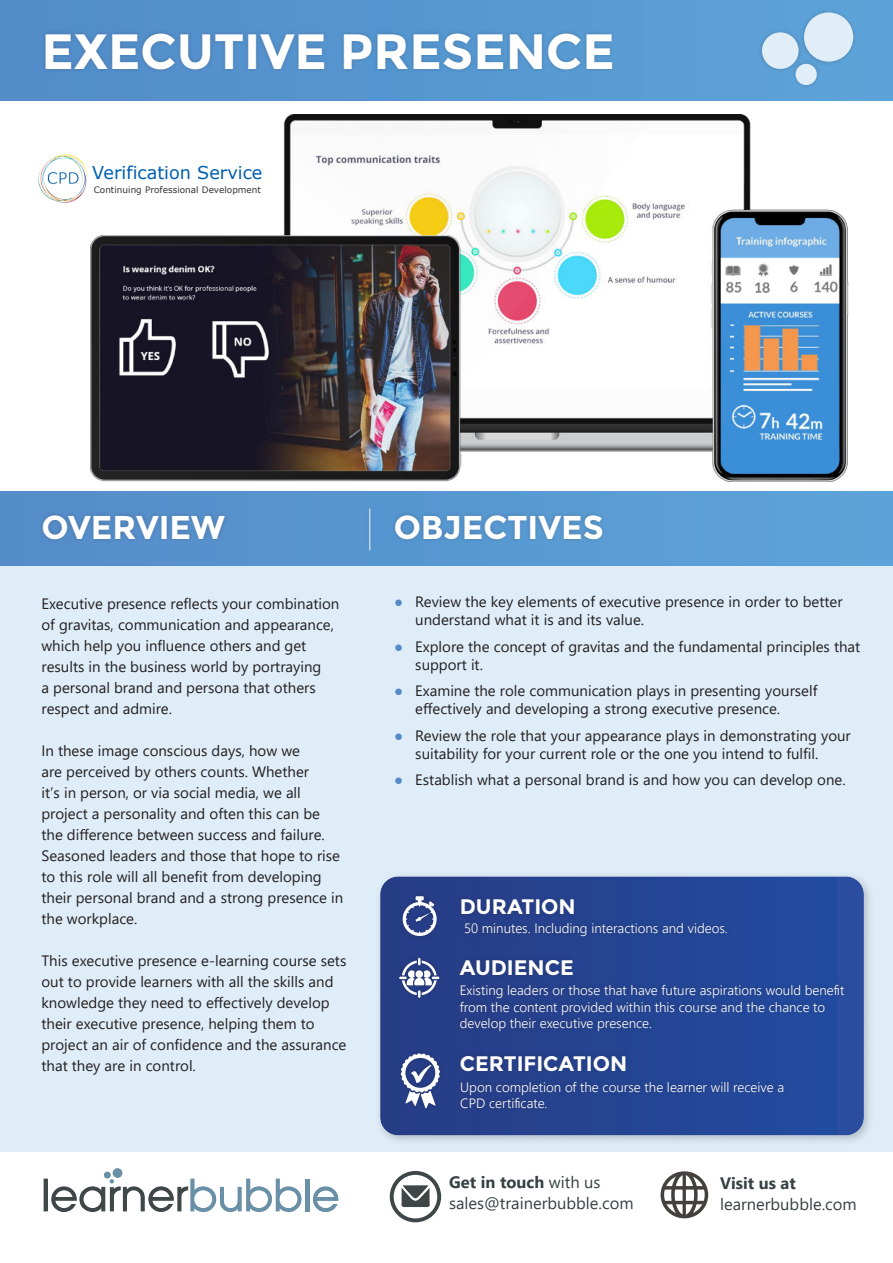
<style>
.page{position:relative;width:893px;height:1263px;background:#fff}
.page>*{position:absolute;margin:0;border:0;box-sizing:border-box;transform-origin:0 0}
.t1{font:700 49.5px "Montserrat";color:#fff}
.t2{font:700 33px "Montserrat";color:#fff}
.t3{font:700 21px "Montserrat";color:#fff}
.t4{font:17.7px "Verdana";color:#005faf}
.t5{font:16.5px/21px "Segoe UI";color:#364144}
.t6{font:700 16.5px "Segoe UI";color:#364144}
.t7{font:15px/21px "Segoe UI";color:#231f20}
.t8{font:300 13.5px/16.5px "Segoe UI";color:#fff}
.t9{font:8.85px "Verdana";color:#353535}
.s1{font-weight:100;font-size:45px}
.s2{font-weight:300;color:#558ac8}
.s3{font-weight:700}
</style>
<div class="page">
<hr style="left:305px;top:1178px;width:4px;height:33px;background:#6990a7">
<div style="left:113px;top:1168px;width:9px;height:10px;background:#6990a7;border-radius:50%"></div>
<svg style="left:313px;top:1186px;width:26px;height:26px"></svg>
<svg style="left:44px;top:1178px;width:258px;height:34px"></svg>
<div style="left:104px;top:1171px;width:7px;height:7px;background:#6990a7;border-radius:50%"></div>
<svg style="left:392px;top:1173px;width:47px;height:47px"></svg>
<div style="left:390px;top:1171px;width:51px;height:51px;border:4px solid #3e4648;border-radius:50%"></div>
<svg style="left:402px;top:1185px;width:28px;height:22px"></svg>
<svg style="left:661px;top:1171px;width:47px;height:47px"></svg>
<div style="left:0;top:565px;width:893px;height:587px;background:#dfedf8"></div>
<div style="left:375px;top:871px;width:500px;height:276px;background:#231f20;opacity:.23"></div>
<svg style="left:380px;top:876px;width:484px;height:259px;background:#264695"></svg>
<div style="left:456px;top:1077px;width:331px;height:35px;background:#231f20;opacity:.18"></div>
<div style="left:456px;top:1051px;width:174px;height:24px;background:#263e85"></div>
<div style="left:456px;top:980px;width:392px;height:56px;background:#231f20;opacity:.18"></div>
<div style="left:456px;top:955px;width:122px;height:25px;background:#263d83"></div>
<div style="left:461px;top:919px;width:270px;height:22px;background:#25428c"></div>
<div style="left:457px;top:895px;width:122px;height:24px;background:#263e84"></div>
<div style="left:395px;top:953px;width:49px;height:49px;background:#263d87"></div>
<svg style="left:399px;top:958px;width:40px;height:40px"></svg>
<div style="left:397px;top:1049px;width:47px;height:63px;background:#263d86"></div>
<svg style="left:401px;top:1053px;width:39px;height:55px"></svg>
<div style="left:398px;top:891px;width:43px;height:49px;background:#263d86"></div>
<svg style="left:403px;top:896px;width:34px;height:40px"></svg>
<div style="left:0;top:492px;width:893px;height:73px;background:#5899d2"></div>
<div style="left:39px;top:510px;width:190px;height:33px;background:#231f20;opacity:.23"></div>
<div style="left:391px;top:510px;width:215px;height:33px;background:#231f20;opacity:.23"></div>
<div style="left:365px;top:505px;width:9px;height:50px;background:#5593cb"></div>
<img style="left:90px;top:115px;width:758px;height:367px">
<img style="left:38px;top:154px;width:50px;height:49px">
<div style="left:0;top:0;width:893px;height:101px;background:#5798d2"></div>
<div style="left:41px;top:29px;width:576px;height:45px;background:#231f20;opacity:.23"></div>
<div style="left:757px;top:28px;width:46px;height:46px;background:#5b9fd4"></div>
<div style="left:762px;top:32px;width:37px;height:37px;background:#e1eef7;border-radius:50%"></div>
<div style="left:799px;top:8px;width:59px;height:58px;background:#231f20;opacity:.23"></div>
<div style="left:804px;top:12px;width:49px;height:50px;background:#e1eef7;border-radius:50%"></div>
<div style="left:791px;top:59px;width:30px;height:30px;background:#231f20;opacity:.23"></div>
<svg style="left:795px;top:64px;width:22px;height:21px"></svg>
<h1 class="t1" style="left:41px;top:23px;width:575px">EXECUTIVE PRESENCE</h1>
<p class="t4" style="left:92px;top:165px;width:172px">Verification Service</p>
<p class="t9" style="left:94px;top:186px;width:169px">Continuing Professional Development</p>
<h2 class="t2" style="left:41px;top:508px;width:185px">OVERVIEW</h2>
<h2 class="t2" style="left:363px;top:508px;width:242px"><span class="s1">|</span> OBJECTIVES</h2>
<p class="t7" style="left:41px;top:592px;width:299px">Executive presence reflects your combination of gravitas, communication and appearance, which help you influence others and get results in the business world by portraying<br>a personal brand and persona that others respect and admire.</p>
<p class="t7" style="left:41px;top:742px;width:303px">In these image conscious days, how we<br>are perceived by others counts. Whether<br>it’s in person, or via social media, we all project a personality and often this can be the difference between success and failure.<br>Seasoned leaders and those that hope to rise to this role will all benefit from developing their personal brand and a strong presence in the workplace.</p>
<p class="t7" style="left:41px;top:952px;width:307px">This executive presence e-learning course sets out to provide learners with all the skills and knowledge they need to effectively develop their executive presence, helping them to project an air of confidence and the assurance that they are in control.</p>
<p class="t7" style="left:415px;top:594px;width:429px;line-height:18px;text-indent:-21px"><span class="s2">●</span> Review the key elements of executive presence in order to better understand what it is and its value.</p>
<p class="t7" style="left:415px;top:639px;width:446px;line-height:18px;text-indent:-21px"><span class="s2">●</span> Explore the concept of gravitas and the fundamental principles that support it.</p>
<p class="t7" style="left:415px;top:683px;width:404px;line-height:18px;text-indent:-21px"><span class="s2">●</span> Examine the role communication plays in presenting yourself effectively and developing a strong executive presence.</p>
<p class="t7" style="left:415px;top:728px;width:437px;line-height:18px;text-indent:-21px"><span class="s2">●</span> Review the role that your appearance plays in demonstrating your suitability for your current role or the one you intend to fulfil.</p>
<p class="t7" style="left:394px;top:771px;width:453px"><span class="s2">●</span> Establish what a personal brand is and how you can develop one.</p>
<h3 class="t3" style="left:460px;top:895px;width:117px">DURATION</h3>
<p class="t8" style="left:464px;top:919px;width:265px">50 minutes. Including interactions and videos.</p>
<h3 class="t3" style="left:460px;top:955px;width:116px">AUDIENCE</h3>
<p class="t8" style="left:460px;top:981px;width:386px">Existing leaders or those that have future aspirations would benefit from the content provided within this course and the chance to develop their executive presence.</p>
<h3 class="t3" style="left:460px;top:1051px;width:169px">CERTIFICATION</h3>
<p class="t8" style="left:460px;top:1080px;width:325px">Upon completion of the course the learner will receive a<br>CPD certificate.</p>
<p class="t5" style="left:449px;top:1173px;width:186px"><span class="s3">Get in touch</span> with us sales@trainerbubble.com</p>
<p class="t6" style="left:720px;top:1173px;width:77px">Visit us at</p>
<p class="t5" style="left:720px;top:1195px;width:138px">learnerbubble.com</p>
</div>
